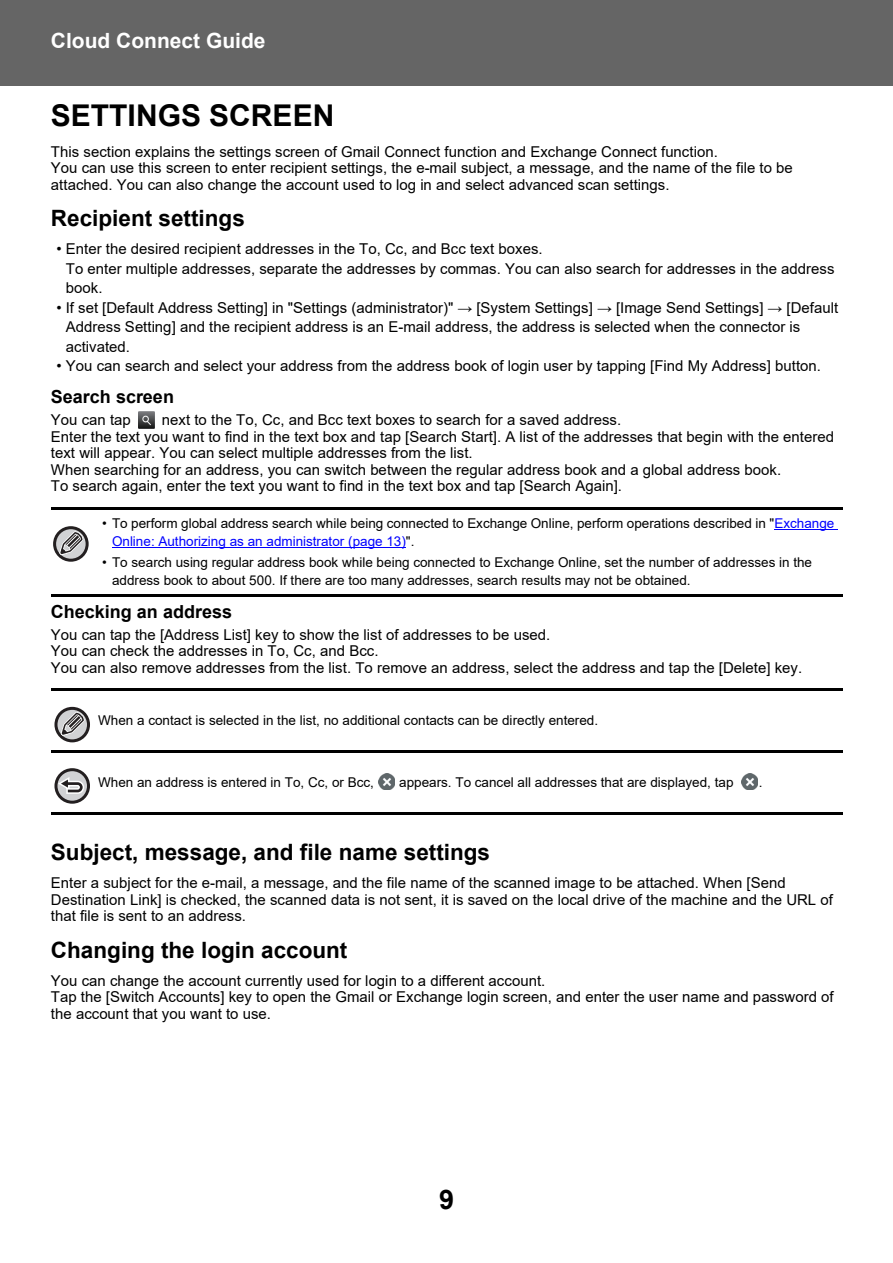
<style>
.page{position:relative;width:893px;height:1263px;background:#fff}
.page>*{position:absolute;margin:0;border:0;box-sizing:border-box;transform-origin:0 0}
.t1{font:700 30px "Arial";color:#000}
.t2{font:700 27px "Arial";color:#000}
.t3{font:700 22.5px "Arial";color:#000}
.t4{font:700 21px "Arial";color:#fff}
.t5{font:700 18px "Arial";color:#000}
.t6{font:15px/16.5px "Arial";color:#000}
.t7{font:13.5px/18px "Arial";color:#000}
.s1{color:#00f}
</style>
<div class="page">
<div style="left:0;top:0;width:892px;height:85px;background:#656565"></div>
<hr style="left:774px;top:529px;width:63px;height:1px;background:#00f">
<hr style="left:112px;top:547px;width:232px;height:1px;background:#00f">
<hr style="left:344px;top:547px;width:62px;height:1px;background:#00f">
<hr style="left:51px;top:507px;width:791px;height:2px;background:#000">
<hr style="left:51px;top:594px;width:791px;height:3px;background:#000">
<hr style="left:51px;top:689px;width:791px;height:2px;background:#000">
<hr style="left:51px;top:751px;width:791px;height:2px;background:#000">
<hr style="left:51px;top:813px;width:791px;height:2px;background:#000">
<img style="left:138px;top:412px;width:16px;height:16px">
<div style="left:53px;top:526px;width:36px;height:36px;border:3px solid #231f20;border-radius:50%"></div>
<svg style="left:57px;top:528px;width:29px;height:32px"></svg>
<div style="left:54px;top:707px;width:36px;height:35px;border:3px solid #231f20;border-radius:50%"></div>
<svg style="left:58px;top:709px;width:29px;height:32px"></svg>
<svg style="left:56px;top:770px;width:32px;height:32px"></svg>
<div style="left:54px;top:768px;width:36px;height:36px;border:3px solid #231f20;border-radius:50%"></div>
<svg style="left:55px;top:774px;width:31px;height:21px"></svg>
<img style="left:378px;top:774px;width:16px;height:16px">
<img style="left:742px;top:774px;width:16px;height:16px">
<h3 class="t4" style="left:51px;top:29px;width:216px">Cloud Connect Guide</h3>
<h1 class="t1" style="left:51px;top:99px;width:285px">SETTINGS SCREEN</h1>
<p class="t6" style="left:51px;top:143px;width:743px">This section explains the settings screen of Gmail Connect function and Exchange Connect function.<br>You can use this screen to enter recipient settings, the e-mail subject, a message, and the name of the file to be attached. You can also change the account used to log in and select advanced scan settings.</p>
<h3 class="t3" style="left:51px;top:206px;width:195px">Recipient settings</h3>
<p class="t6" style="left:66px;top:239px;width:770px;line-height:19.5px;text-indent:-9px">• Enter the desired recipient addresses in the To, Cc, and Bcc text boxes.<br>To enter multiple addresses, separate the addresses by commas. You can also search for addresses in the address book.</p>
<p class="t6" style="left:66px;top:298px;width:773px;line-height:19.5px;text-indent:-9px">• If set [Default Address Setting] in "Settings (administrator)" → [System Settings] → [Image Send Settings] → [Default<br>Address Setting] and the recipient address is an E-mail address, the address is selected when the connector is activated.</p>
<p class="t6" style="left:57px;top:358px;width:766px">• You can search and select your address from the address book of login user by tapping [Find My Address] button.</p>
<p class="t5" style="left:51px;top:387px;width:124px">Search screen</p>
<p class="t6" style="left:51px;top:412px;width:81px">You can tap</p>
<p class="t6" style="left:51px;top:412px;width:784px;text-indent:111px">next to the To, Cc, and Bcc text boxes to search for a saved address.<br>Enter the text you want to find in the text box and tap [Search Start]. A list of the addresses that begin with the entered text will appear. You can select multiple addresses from the list.<br>When searching for an address, you can switch between the regular address book and a global address book.<br>To search again, enter the text you want to find in the text box and tap [Search Again].</p>
<p class="t7" style="left:112px;top:514px;width:723px;text-indent:-10px">• To perform global address search while being connected to Exchange Online, perform operations described in "<span class="s1">Exchange<br>Online: Authorizing as an administrator (page 13)</span>".</p>
<p class="t7" style="left:112px;top:553px;width:701px;text-indent:-10px">• To search using regular address book while being connected to Exchange Online, set the number of addresses in the address book to about 500. If there are too many addresses, search results may not be obtained.</p>
<p class="t5" style="left:51px;top:602px;width:182px">Checking an address</p>
<p class="t6" style="left:51px;top:626px;width:752px">You can tap the [Address List] key to show the list of addresses to be used.<br>You can check the addresses in To, Cc, and Bcc.<br>You can also remove addresses from the list. To remove an address, select the address and tap the [Delete] key.</p>
<p class="t7" style="left:98px;top:712px;width:501px">When a contact is selected in the list, no additional contacts can be directly entered.</p>
<p class="t7" style="left:98px;top:774px;width:277px">When an address is entered in To, Cc, or Bcc,</p>
<p class="t7" style="left:399px;top:774px;width:336px">appears. To cancel all addresses that are displayed, tap</p>
<p class="t7" style="left:758px;top:774px;width:5px">.</p>
<h3 class="t3" style="left:51px;top:840px;width:440px">Subject, message, and file name settings</h3>
<p class="t6" style="left:51px;top:875px;width:783px">Enter a subject for the e-mail, a message, and the file name of the scanned image to be attached. When [Send<br>Destination Link] is checked, the scanned data is not sent, it is saved on the local drive of the machine and the URL of that file is sent to an address.</p>
<h3 class="t3" style="left:51px;top:938px;width:298px">Changing the login account</h3>
<p class="t6" style="left:51px;top:972px;width:784px">You can change the account currently used for login to a different account.<br>Tap the [Switch Accounts] key to open the Gmail or Exchange login screen, and enter the user name and password of the account that you want to use.</p>
<h2 class="t2" style="left:439px;top:1184px;width:17px">9</h2>
</div>
